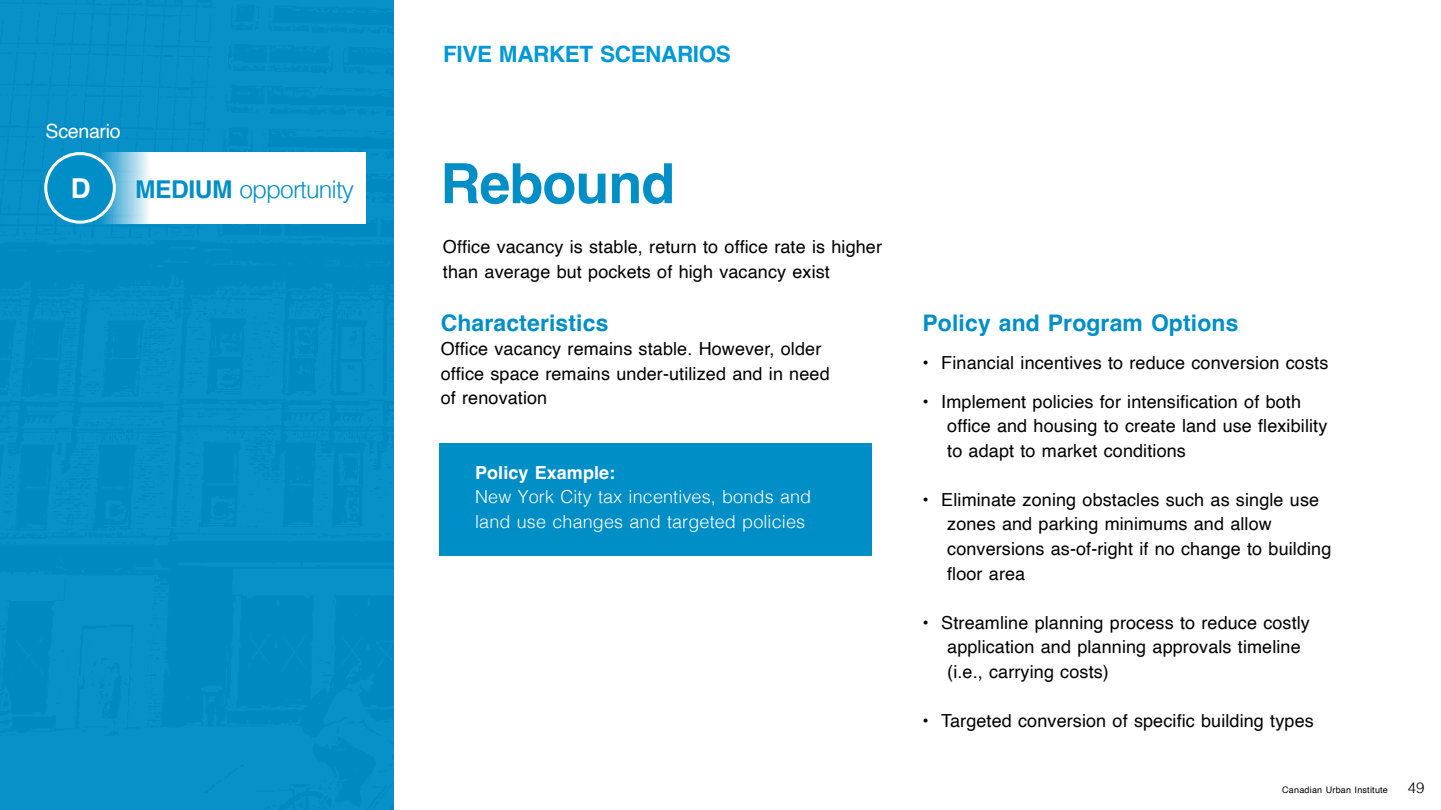
<style>
.page{position:relative;width:1441px;height:810px;background:#fff}
.page>*{position:absolute;margin:0;border:0;box-sizing:border-box;transform-origin:0 0}
.t1{font:700 55.5px "Helvetica";letter-spacing:-.015em;color:#008ec7}
.t2{font:700 27.45px "Helvetica";color:#fff}
.t3{font:300 24.6px "Helvetica";letter-spacing:-.04em;color:#008ec7}
.t4{font:700 22.95px "Helvetica";letter-spacing:.005em;color:#008ec7}
.t5{font:700 22.5px "Helvetica";letter-spacing:-.015em;color:#0098d6}
.t6{font:19.65px "Helvetica";letter-spacing:-.015em;color:#fff}
.t7{font:18px/24.6px "Helvetica";letter-spacing:.005em;color:#000}
.t8{font:300 18px/24.6px "Helvetica";letter-spacing:.005em;color:#fff}
.t9{font:700 18px "Helvetica";letter-spacing:.005em;color:#fff}
.t10{font:300 15px "Helvetica";color:#000}
.t11{font:9px "Helvetica";letter-spacing:.025em;color:#000}
.s1{font-weight:700}
</style>
<div class="page">
<div style="left:0;top:0;width:509px;height:810px;background:#0790c8"></div>
<div style="left:394px;top:0;width:1046px;height:810px;background:#fff"></div>
<div style="left:439px;top:443px;width:432px;height:113px;background:#008ec7"></div>
<svg style="left:99px;top:152px;width:267px;height:72px;fill:#fff"></svg>
<div style="left:46px;top:154px;width:68px;height:68px;background:#008ec7;border-radius:50%"></div>
<div style="left:44px;top:152px;width:72px;height:72px;border:3px solid #fff;border-radius:50%"></div>
<p class="t6" style="left:46px;top:116px;width:77px">Scenario</p>
<h2 class="t2" style="left:71px;top:172px;width:21px">D</h2>
<h3 class="t3" style="left:135px;top:169px;width:220px"><span class="s1">MEDIUM</span> opportunity</h3>
<p class="t5" style="left:443px;top:41px;width:289px">FIVE MARKET SCENARIOS</p>
<h1 class="t1" style="left:440px;top:150px;width:236px">Rebound</h1>
<p class="t7" style="left:443px;top:235px;width:440px">Office vacancy is stable, return to office rate is higher than average but pockets of high vacancy exist</p>
<p class="t4" style="left:440px;top:309px;width:169px">Characteristics</p>
<p class="t7" style="left:440px;top:337px;width:390px">Office vacancy remains stable. However, older office space remains under-utilized and in need of renovation</p>
<p class="t9" style="left:475px;top:461px;width:141px">Policy Example:</p>
<p class="t8" style="left:475px;top:483px;width:337px">New York City tax incentives, bonds and land use changes and targeted policies</p>
<p class="t4" style="left:922px;top:309px;width:317px">Policy and Program Options</p>
<p class="t7" style="left:922px;top:351px;width:407px">• Financial incentives to reduce conversion costs</p>
<p class="t7" style="left:947px;top:390px;width:381px;text-indent:-25px">• Implement policies for intensification of both office and housing to create land use flexibility to adapt to market conditions</p>
<p class="t7" style="left:947px;top:488px;width:385px;text-indent:-25px">• Eliminate zoning obstacles such as single use zones and parking minimums and allow conversions as-of-right if no change to building floor area</p>
<p class="t7" style="left:947px;top:611px;width:364px;text-indent:-25px">• Streamline planning process to reduce costly application and planning approvals timeline (i.e., carrying costs)</p>
<p class="t7" style="left:922px;top:709px;width:393px">• Targeted conversion of specific building types</p>
<p class="t11" style="left:1281px;top:783px;width:107px">Canadian Urban Institute</p>
<p class="t10" style="left:1407px;top:775px;width:18px">49</p>
</div>
